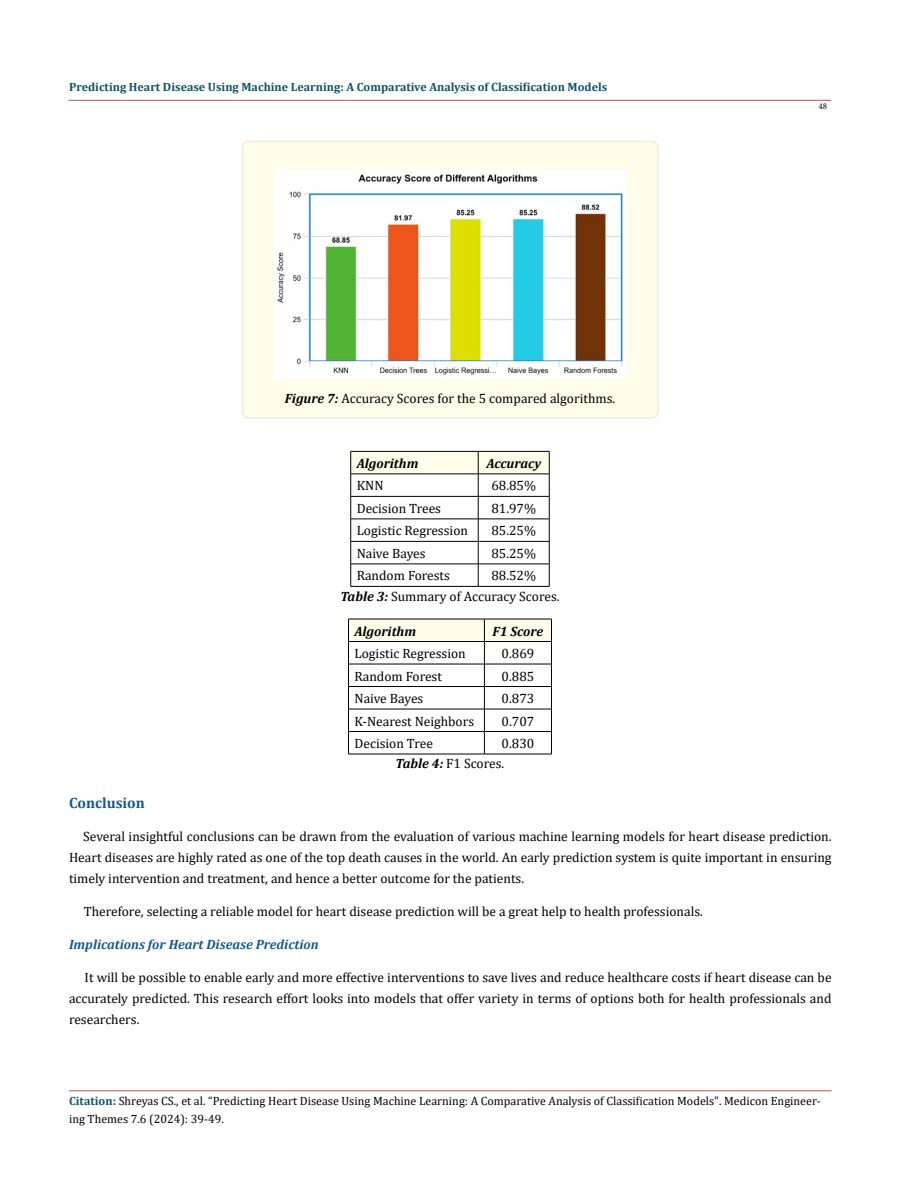
<style>
.page{position:relative;width:900px;height:1188px;background:#fff}
.page>*{position:absolute;margin:0;border:0;box-sizing:border-box;transform-origin:0 0}
.t1{font:700 15px "Cambria";color:#15588c}
.t2{font:13.5px/21px "Cambria";color:#000}
.t3{font:italic 700 13.5px "Cambria";color:#15588c}
.t4{font:italic 700 13.5px "Cambria";color:#000}
.t5{font:12px/18px "Cambria";color:#000}
.t6{font:700 12px "Cambria";color:#0e536a}
.t7{font:9px "Minion Pro";color:#000}
.s1{font-weight:700;font-style:italic}
.s2{font-weight:700;color:#0e536a}
.s3{font-weight:700;color:#173e88}
</style>
<div class="page">
<hr style="left:69px;top:1091px;width:763px;height:1px;background:#c0504d">
<hr style="left:69px;top:100px;width:762px;height:1px;background:#c0504d">
<div style="left:242px;top:141px;width:416px;height:277px;background:#fffde9;border-radius:6px"></div>
<div style="left:242px;top:141px;width:417px;height:278px;border:2px solid #eeece1;border-radius:6px"></div>
<img style="left:275px;top:169px;width:350px;height:209px">
<svg style="left:350px;top:451px;width:200px;height:135px"></svg>
<hr style="left:351px;top:586px;width:127px;height:1px;background:#000">
<hr style="left:478px;top:586px;width:71px;height:1px;background:#000">
<svg style="left:348px;top:619px;width:204px;height:135px"></svg>
<hr style="left:348px;top:754px;width:136px;height:1px;background:#000">
<hr style="left:484px;top:754px;width:68px;height:1px;background:#000">
<p class="t6" style="left:69px;top:79px;width:540px">Predicting Heart Disease Using Machine Learning: A Comparative Analysis of Classification Models</p>
<p class="t2" style="left:285px;top:388px;width:332px"><span class="s1">Figure 7:</span> Accuracy Scores for the 5 compared algorithms.</p>
<p class="t4" style="left:357px;top:454px;width:63px">Algorithm</p>
<p class="t4" style="left:486px;top:454px;width:56px">Accuracy</p>
<p class="t2" style="left:357px;top:475px;width:28px">KNN</p>
<p class="t2" style="left:491px;top:475px;width:46px">68.85%</p>
<p class="t2" style="left:357px;top:498px;width:86px">Decision Trees</p>
<p class="t2" style="left:491px;top:498px;width:46px">81.97%</p>
<p class="t2" style="left:357px;top:520px;width:113px">Logistic Regression</p>
<p class="t2" style="left:491px;top:520px;width:46px">85.25%</p>
<p class="t2" style="left:357px;top:543px;width:70px">Naive Bayes</p>
<p class="t2" style="left:491px;top:543px;width:46px">85.25%</p>
<p class="t2" style="left:357px;top:565px;width:95px">Random Forests</p>
<p class="t2" style="left:340px;top:566px;width:221px;line-height:20.4px;text-indent:151px">88.52%<br><span class="s1">Table 3:</span> Summary of Accuracy Scores.</p>
<p class="t4" style="left:355px;top:621px;width:63px">Algorithm</p>
<p class="t4" style="left:493px;top:621px;width:52px">F1 Score</p>
<p class="t2" style="left:355px;top:643px;width:113px">Logistic Regression</p>
<p class="t2" style="left:502px;top:643px;width:34px">0.869</p>
<p class="t2" style="left:355px;top:665px;width:89px">Random Forest</p>
<p class="t2" style="left:502px;top:665px;width:34px">0.885</p>
<p class="t2" style="left:355px;top:688px;width:70px">Naive Bayes</p>
<p class="t2" style="left:502px;top:688px;width:34px">0.873</p>
<p class="t2" style="left:355px;top:710px;width:121px">K-Nearest Neighbors</p>
<p class="t2" style="left:502px;top:710px;width:34px">0.707</p>
<p class="t2" style="left:355px;top:733px;width:80px">Decision Tree</p>
<p class="t2" style="left:396px;top:733px;width:140px;line-height:20.4px;text-indent:106px">0.830<br><span class="s1">Table 4:</span> F1 Scores.</p>
<p class="t7" style="left:818px;top:100px;width:10px">48</p>
<p class="t1" style="left:69px;top:792px;width:77px">Conclusion</p>
<p class="t2" style="left:69px;top:826px;width:764px;text-align:justify;text-indent:14px">Several insightful conclusions can be drawn from the evaluation of various machine learning models for heart disease prediction.<br>Heart diseases are highly rated as one of the top death causes in the world. An early prediction system is quite important in ensuring timely intervention and treatment, and hence a better outcome for the patients.</p>
<p class="t2" style="left:84px;top:901px;width:621px">Therefore, selecting a reliable model for heart disease prediction will be a great help to health professionals.</p>
<p class="t3" style="left:69px;top:935px;width:251px">Implications for Heart Disease Prediction</p>
<p class="t2" style="left:69px;top:967px;width:764px;text-align:justify;text-indent:16px">It will be possible to enable early and more effective interventions to save lives and reduce healthcare costs if heart disease can be accurately predicted. This research effort looks into models that offer variety in terms of options both for health professionals and researchers.</p>
<p class="t5" style="left:69px;top:1092px;width:753px"><span class="s2">Citation</span><span class="s3">:</span> Shreyas CS., et al. “Predicting Heart Disease Using Machine Learning: A Comparative Analysis of Classification Models". Medicon Engineer&shy;ing Themes 7.6 (2024): 39-49.</p>
</div>
